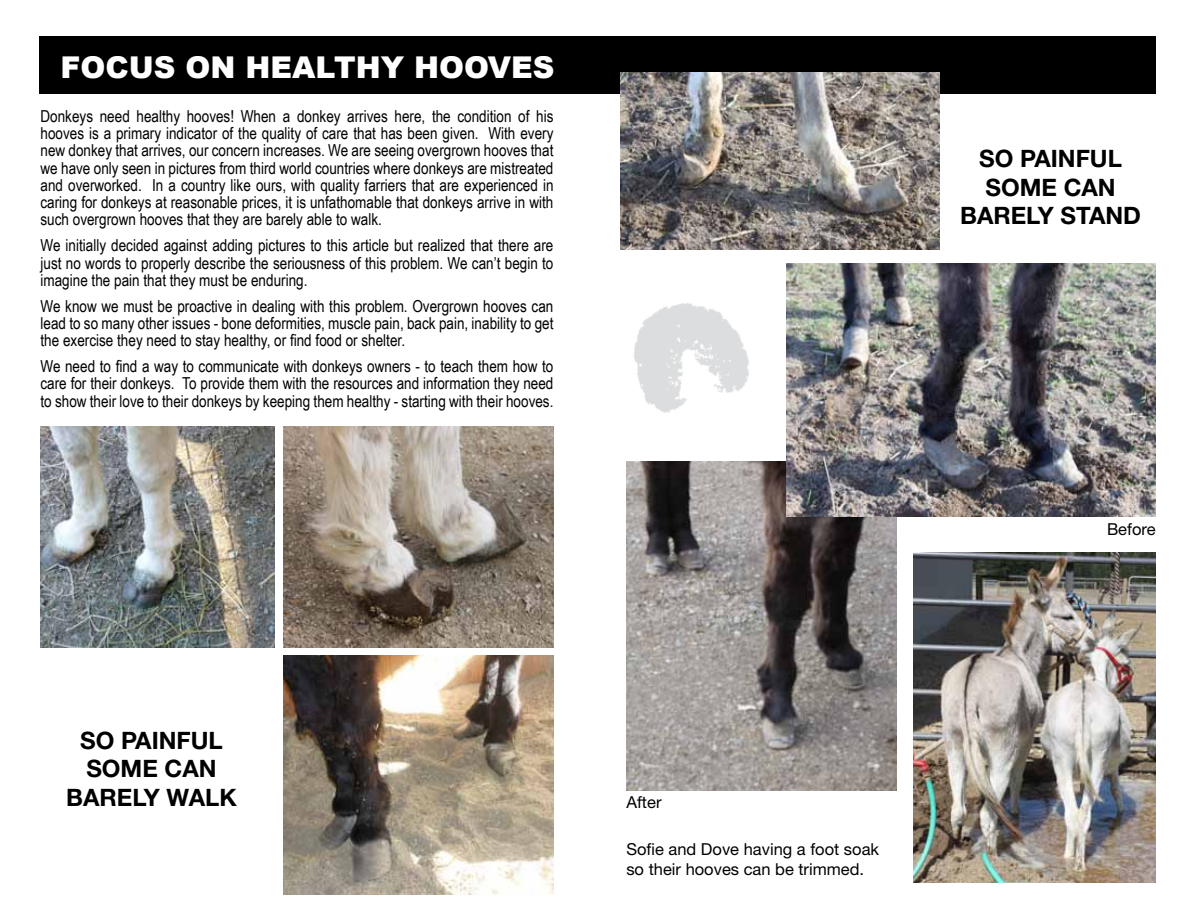
<style>
.page{position:relative;width:1188px;height:918px;background:#fff}
.page>*{position:absolute;margin:0;border:0;box-sizing:border-box;transform-origin:0 0}
.t1{font:900 30px "Arial";color:#fff}
.t2{font:700 24px/28.8px "Helvetica Neue";color:#000;text-align:center}
.t3{font:16.5px/17.2px "Arial Narrow";color:#000;text-align:justify}
.t4{font:16.5px/19.8px "Helvetica Neue";color:#000}
</style>
<div class="page">
<img style="left:626px;top:461px;width:270px;height:329px">
<img style="left:786px;top:264px;width:370px;height:252px">
<div style="left:39px;top:37px;width:1117px;height:57px;background:#000"></div>
<img style="left:40px;top:427px;width:234px;height:220px">
<img style="left:620px;top:73px;width:320px;height:176px">
<img style="left:914px;top:553px;width:242px;height:330px">
<img style="left:284px;top:656px;width:270px;height:239px">
<img style="left:284px;top:427px;width:270px;height:220px">
<img style="left:634px;top:303px;width:115px;height:110px">
<h1 class="t1" style="left:60px;top:46px;width:496px">FOCUS ON HEALTHY HOOVES</h1>
<p class="t3" style="left:40px;top:107px;width:515px">Donkeys need healthy hooves! When a donkey arrives here, the condition of his hooves is a primary indicator of the quality of care that has been given. With every new donkey that arrives, our concern increases. We are seeing overgrown hooves that we have only seen in pictures from third world countries where donkeys are mistreated and overworked. In a country like ours, with quality farriers that are experienced in caring for donkeys at reasonable prices, it is unfathomable that donkeys arrive in with such overgrown hooves that they are barely able to walk.</p>
<p class="t3" style="left:40px;top:236px;width:515px">We initially decided against adding pictures to this article but realized that there are just no words to properly describe the seriousness of this problem. We can’t begin to imagine the pain that they must be enduring.</p>
<p class="t3" style="left:40px;top:297px;width:515px">We know we must be proactive in dealing with this problem. Overgrown hooves can lead to so many other issues - bone deformities, muscle pain, back pain, inability to get the exercise they need to stay healthy, or find food or shelter.</p>
<p class="t3" style="left:40px;top:357px;width:515px">We need to find a way to communicate with donkeys owners - to teach them how to care for their donkeys. To provide them with the resources and information they need to show their love to their donkeys by keeping them healthy - starting with their hooves.</p>
<h2 class="t2" style="left:66px;top:725px;width:172px">SO PAINFUL<br>SOME CAN<br>BARELY WALK</h2>
<p class="t4" style="left:626px;top:792px;width:37px">After</p>
<p class="t4" style="left:626px;top:839px;width:254px">Sofie and Dove having a foot soak so their hooves can be trimmed.</p>
<h2 class="t2" style="left:960px;top:143px;width:182px">SO PAINFUL<br>SOME CAN<br>BARELY STAND</h2>
<p class="t4" style="left:1107px;top:519px;width:50px">Before</p>
</div>
